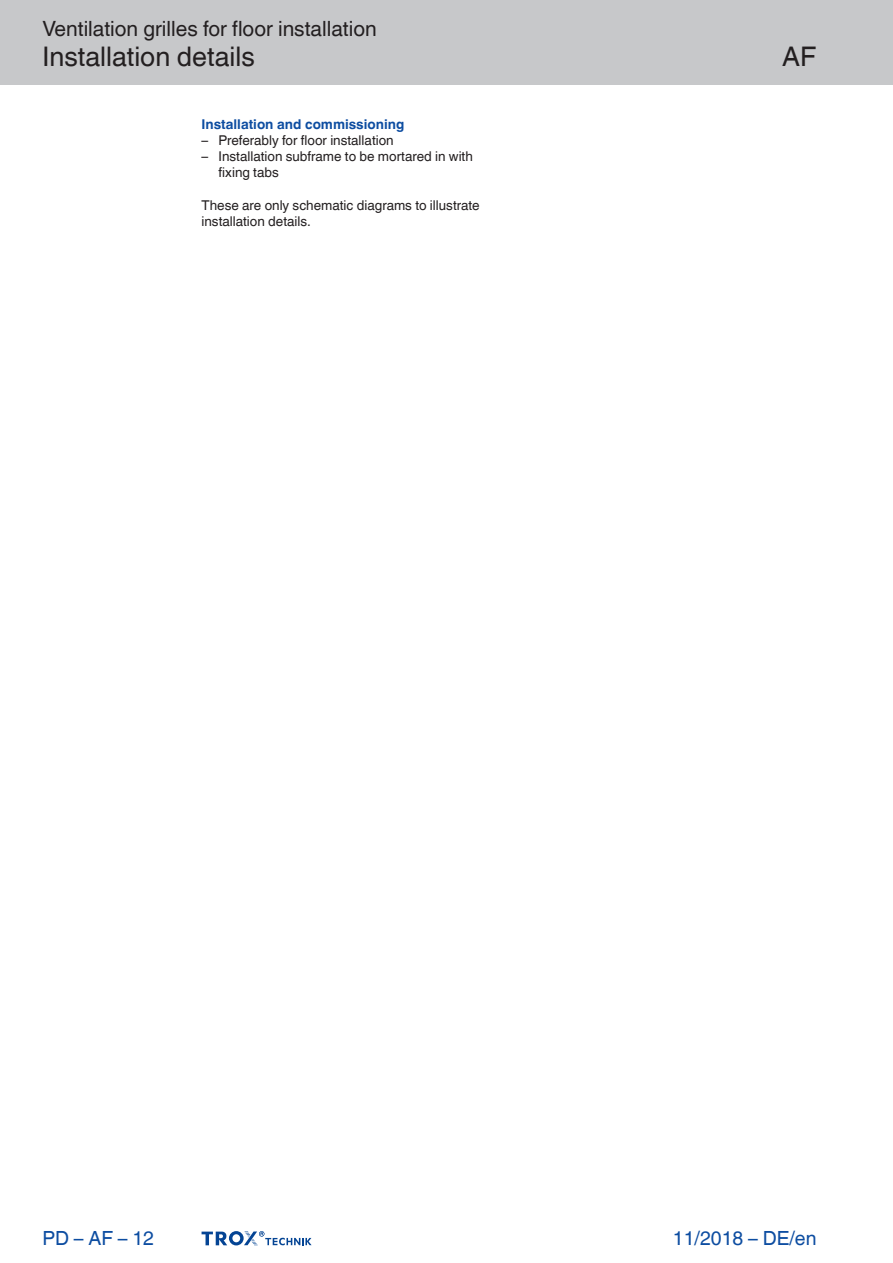
<style>
.page{position:relative;width:893px;height:1263px;background:#fff}
.page>*{position:absolute;margin:0;border:0;box-sizing:border-box;transform-origin:0 0}
.Navigation_2{font:27px "TROX Helvetica";color:#231f20}
.Navigation_3{font:27px "TROX Helvetica";color:#231f20}
.Navigation_1{font:21px "TROX Helvetica";color:#231f20}
.date{font:19.5px "TROX Helvetica";color:#0d4da1}
.pagina_li-re{font:19.5px "TROX Helvetica";color:#0d4da1}
.descr_txt_section_li{font:13.5px/16.2px "TROX Helvetica";color:#231f20}
.descr_txt_section_pa{font:13.5px/16.2px "TROX Helvetica";color:#231f20}
.descr_txt_section_ti{font:700 13.5px "TROX Helvetica";color:#0d4da1}
</style>
<div class="page">
<div style="left:0;top:0;width:893px;height:85px;background:#c7c8ca"></div>
<svg style="left:202px;top:1231px;width:110px;height:15px"></svg>
<p class="Navigation_1" style="left:43px;top:17px;width:336px">Ventilation grilles for floor installation</p>
<p class="Navigation_2" style="left:43px;top:41px;width:214px">Installation details</p>
<p class="descr_txt_section_ti" style="left:202px;top:116px;width:204px">Installation and commissioning</p>
<p class="descr_txt_section_li" style="left:202px;top:132px;width:194px">– Preferably for floor installation</p>
<p class="descr_txt_section_li" style="left:219px;top:148px;width:256px;text-indent:-17px">– Installation subframe to be mortared in with fixing tabs</p>
<p class="descr_txt_section_pa" style="left:202px;top:197px;width:280px">These are only schematic diagrams to illustrate installation details.</p>
<p class="Navigation_3" style="left:782px;top:41px;width:36px">AF</p>
<p class="pagina_li-re" style="left:43px;top:1227px;width:113px">PD – AF – 12</p>
<p class="date" style="left:673px;top:1227px;width:145px">11/2018 – DE/en</p>
</div>
